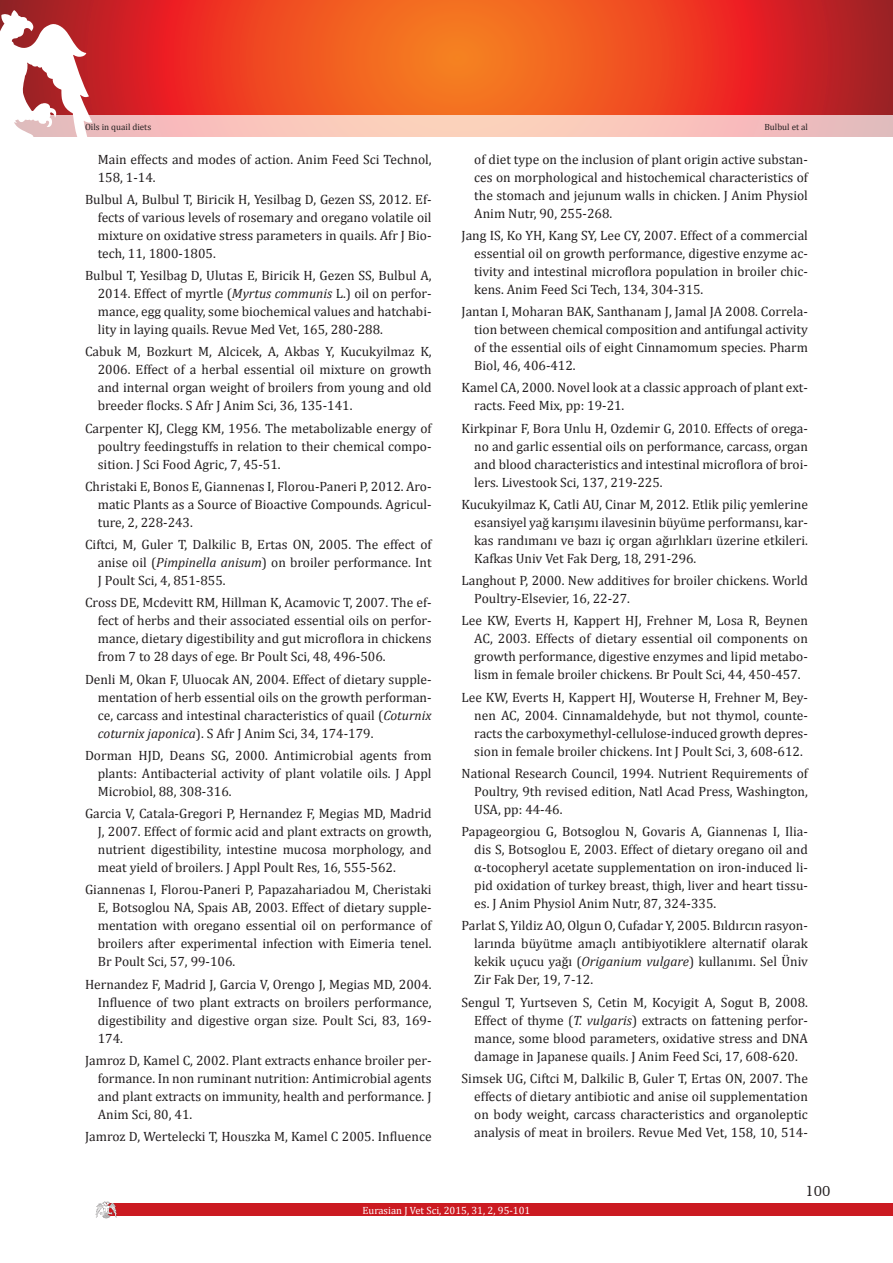
<style>
.page{position:relative;width:893px;height:1263px;background:#fff}
.page>*{position:absolute;margin:0;border:0;box-sizing:border-box;transform-origin:0 0}
.t1{font:15px "Humanist Slabserif 712 BT";color:#231f20}
.Kaynaklar{font:13.5px/18px "Cambria";color:#231f20;text-align:justify}
.t2{font:10.5px "Cambria";color:#fff}
.t3{font:9px "Cambria";color:#231f20}
.s1{font-style:italic}
</style>
<div class="page">
<svg style="left:0;top:0;width:893px;height:115px;background:#e44422"></svg>
<div style="left:106px;top:1203px;width:787px;height:13px;background:#cb1a21"></div>
<svg style="left:0;top:10px;width:92px;height:127px"></svg>
<svg style="left:96px;top:1201px;width:21px;height:17px"></svg>
<svg style="left:0;top:115px;width:893px;height:21px;background:#f5c7bf"></svg>
<p class="t3" style="left:85px;top:121px;width:68px">Oils in quail diets</p>
<p class="t3" style="left:764px;top:121px;width:45px">Bulbul et al</p>
<p class="Kaynaklar" style="left:98px;top:150px;width:335px">Main effects and modes of action. Anim Feed Sci Technol,<br>158, 1-14.</p>
<p class="Kaynaklar" style="left:98px;top:190px;width:335px;text-indent:-13px">Bulbul A, Bulbul T, Biricik H, Yesilbag D, Gezen SS, 2012. Ef&shy;fects of various levels of rosemary and oregano volatile oil mixture on oxidative stress parameters in quails. Afr J Bio&shy;tech, 11, 1800-1805.</p>
<p class="Kaynaklar" style="left:98px;top:266px;width:335px;text-indent:-13px">Bulbul T, Yesilbag D, Ulutas E, Biricik H, Gezen SS, Bulbul A, 2014. Effect of myrtle (<span class="s1">Myrtus communis</span> L.) oil on perfor&shy;mance, egg quality, some biochemical values and hatchabi&shy;lity in laying quails. Revue Med Vet, 165, 280-288.</p>
<p class="Kaynaklar" style="left:98px;top:343px;width:335px;text-indent:-13px">Cabuk M, Bozkurt M, Alcicek, A, Akbas Y, Kucukyilmaz K, 2006. Effect of a herbal essential oil mixture on growth and internal organ weight of broilers from young and old breeder flocks. S Afr J Anim Sci, 36, 135-141.</p>
<p class="Kaynaklar" style="left:98px;top:419px;width:335px;text-indent:-13px">Carpenter KJ, Clegg KM, 1956. The metabolizable energy of poultry feedingstuffs in relation to their chemical compo&shy;sition. J Sci Food Agric, 7, 45-51.</p>
<p class="Kaynaklar" style="left:98px;top:477px;width:335px;text-indent:-13px">Christaki E, Bonos E, Giannenas I, Florou-Paneri P, 2012. Aro&shy;matic Plants as a Source of Bioactive Compounds. Agricul&shy;ture, 2, 228-243.</p>
<p class="Kaynaklar" style="left:98px;top:535px;width:335px;text-indent:-13px">Ciftci, M, Guler T, Dalkilic B, Ertas ON, 2005. The effect of anise oil (<span class="s1">Pimpinella anisum</span>) on broiler performance. Int J Poult Sci, 4, 851-855.</p>
<p class="Kaynaklar" style="left:98px;top:594px;width:335px;text-indent:-13px">Cross DE, Mcdevitt RM, Hillman K, Acamovic T, 2007. The ef&shy;fect of herbs and their associated essential oils on perfor&shy;mance, dietary digestibility and gut microflora in chickens from 7 to 28 days of ege. Br Poult Sci, 48, 496-506.</p>
<p class="Kaynaklar" style="left:98px;top:670px;width:335px;text-indent:-13px">Denli M, Okan F, Uluocak AN, 2004. Effect of dietary supple&shy;mentation of herb essential oils on the growth performan&shy;ce, carcass and intestinal characteristics of quail (<span class="s1">Coturnix coturnix japonica</span>). S Afr J Anim Sci, 34, 174-179.</p>
<p class="Kaynaklar" style="left:98px;top:746px;width:335px;text-indent:-13px">Dorman HJD, Deans SG, 2000. Antimicrobial agents from plants: Antibacterial activity of plant volatile oils. J Appl Microbiol, 88, 308-316.</p>
<p class="Kaynaklar" style="left:98px;top:804px;width:335px;text-indent:-13px">Garcia V, Catala-Gregori P, Hernandez F, Megias MD, Madrid J, 2007. Effect of formic acid and plant extracts on growth, nutrient digestibility, intestine mucosa morphology, and meat yield of broilers. J Appl Poult Res, 16, 555-562.</p>
<p class="Kaynaklar" style="left:98px;top:881px;width:335px;text-indent:-13px">Giannenas I, Florou-Paneri P, Papazahariadou M, Cheristaki E, Botsoglou NA, Spais AB, 2003. Effect of dietary supple&shy;mentation with oregano essential oil on performance of broilers after experimental infection with Eimeria tenel.<br>Br Poult Sci, 57, 99-106.</p>
<p class="Kaynaklar" style="left:98px;top:975px;width:335px;text-indent:-13px">Hernandez F, Madrid J, Garcia V, Orengo J, Megias MD, 2004.<br>Influence of two plant extracts on broilers performance, digestibility and digestive organ size. Poult Sci, 83, 169- 174.</p>
<p class="Kaynaklar" style="left:98px;top:1051px;width:335px;text-indent:-13px">Jamroz D, Kamel C, 2002. Plant extracts enhance broiler per&shy;formance. In non ruminant nutrition: Antimicrobial agents and plant extracts on immunity, health and performance. J Anim Sci, 80, 41.</p>
<p class="Kaynaklar" style="left:85px;top:1127px;width:348px">Jamroz D, Wertelecki T, Houszka M, Kamel C 2005. Influence</p>
<p class="Kaynaklar" style="left:474px;top:150px;width:335px">of diet type on the inclusion of plant origin active substan&shy;ces on morphological and histochemical characteristics of the stomach and jejunum walls in chicken. J Anim Physiol Anim Nutr, 90, 255-268.</p>
<p class="Kaynaklar" style="left:474px;top:226px;width:335px;text-indent:-13px">Jang IS, Ko YH, Kang SY, Lee CY, 2007. Effect of a commercial essential oil on growth performance, digestive enzyme ac&shy;tivity and intestinal microflora population in broiler chic&shy;kens. Anim Feed Sci Tech, 134, 304-315.</p>
<p class="Kaynaklar" style="left:474px;top:302px;width:335px;text-indent:-13px">Jantan I, Moharan BAK, Santhanam J, Jamal JA 2008. Correla&shy;tion between chemical composition and antifungal activity of the essential oils of eight Cinnamomum species. Pharm Biol, 46, 406-412.</p>
<p class="Kaynaklar" style="left:474px;top:379px;width:335px;text-indent:-13px">Kamel CA, 2000. Novel look at a classic approach of plant ext&shy;racts. Feed Mix, pp: 19-21.</p>
<p class="Kaynaklar" style="left:474px;top:419px;width:335px;text-indent:-13px">Kirkpinar F, Bora Unlu H, Ozdemir G, 2010. Effects of orega&shy;no and garlic essential oils on performance, carcass, organ and blood characteristics and intestinal microflora of broi&shy;lers. Livestook Sci, 137, 219-225.</p>
<p class="Kaynaklar" style="left:474px;top:495px;width:335px;text-indent:-13px">Kucukyilmaz K, Catli AU, Cinar M, 2012. Etlik piliç yemlerine esansiyel yağ karışımı ilavesinin büyüme performansı, kar&shy;kas randımanı ve bazı iç organ ağırlıkları üzerine etkileri.<br>Kafkas Univ Vet Fak Derg, 18, 291-296.</p>
<p class="Kaynaklar" style="left:474px;top:571px;width:335px;text-indent:-13px">Langhout P, 2000. New additives for broiler chickens. World<br>Poultry-Elsevier, 16, 22-27.</p>
<p class="Kaynaklar" style="left:474px;top:612px;width:335px;text-indent:-13px">Lee KW, Everts H, Kappert HJ, Frehner M, Losa R, Beynen AC, 2003. Effects of dietary essential oil components on growth performance, digestive enzymes and lipid metabo&shy;lism in female broiler chickens. Br Poult Sci, 44, 450-457.</p>
<p class="Kaynaklar" style="left:474px;top:688px;width:335px;text-indent:-13px">Lee KW, Everts H, Kappert HJ, Wouterse H, Frehner M, Bey&shy;nen AC, 2004. Cinnamaldehyde, but not thymol, counte&shy;racts the carboxymethyl-cellulose-induced growth depres&shy;sion in female broiler chickens. Int J Poult Sci, 3, 608-612.</p>
<p class="Kaynaklar" style="left:474px;top:764px;width:335px;text-indent:-13px">National Research Council, 1994. Nutrient Requirements of Poultry, 9th revised edition, Natl Acad Press, Washington, USA, pp: 44-46.</p>
<p class="Kaynaklar" style="left:474px;top:822px;width:335px;text-indent:-13px">Papageorgiou G, Botsoglou N, Govaris A, Giannenas I, Ilia&shy;dis S, Botsoglou E, 2003. Effect of dietary oregano oil and α-tocopheryl acetate supplementation on iron-induced li&shy;pid oxidation of turkey breast, thigh, liver and heart tissu&shy;es. J Anim Physiol Anim Nutr, 87, 324-335.</p>
<p class="Kaynaklar" style="left:474px;top:917px;width:335px;text-indent:-13px">Parlat S, Yildiz AO, Olgun O, Cufadar Y, 2005. Bıldırcın rasyon&shy;larında büyütme amaçlı antibiyotiklere alternatif olarak kekik uçucu yağı (<span class="s1">Origanium vulgare</span>) kullanımı. Sel Üniv Zir Fak Der, 19, 7-12.</p>
<p class="Kaynaklar" style="left:474px;top:993px;width:335px;text-indent:-13px">Sengul T, Yurtseven S, Cetin M, Kocyigit A, Sogut B, 2008.<br>Effect of thyme (<span class="s1">T. vulgaris</span>) extracts on fattening perfor&shy;mance, some blood parameters, oxidative stress and DNA damage in Japanese quails. J Anim Feed Sci, 17, 608-620.</p>
<p class="Kaynaklar" style="left:474px;top:1069px;width:335px;text-indent:-13px">Simsek UG, Ciftci M, Dalkilic B, Guler T, Ertas ON, 2007. The effects of dietary antibiotic and anise oil supplementation on body weight, carcass characteristics and organoleptic analysis of meat in broilers. Revue Med Vet, 158, 10, 514-</p>
<p class="t2" style="left:363px;top:1204px;width:169px">Eurasian J Vet Sci, 2015, 31, 2, 95-101</p>
<p class="t1" style="left:805px;top:1181px;width:27px">100</p>
</div>
